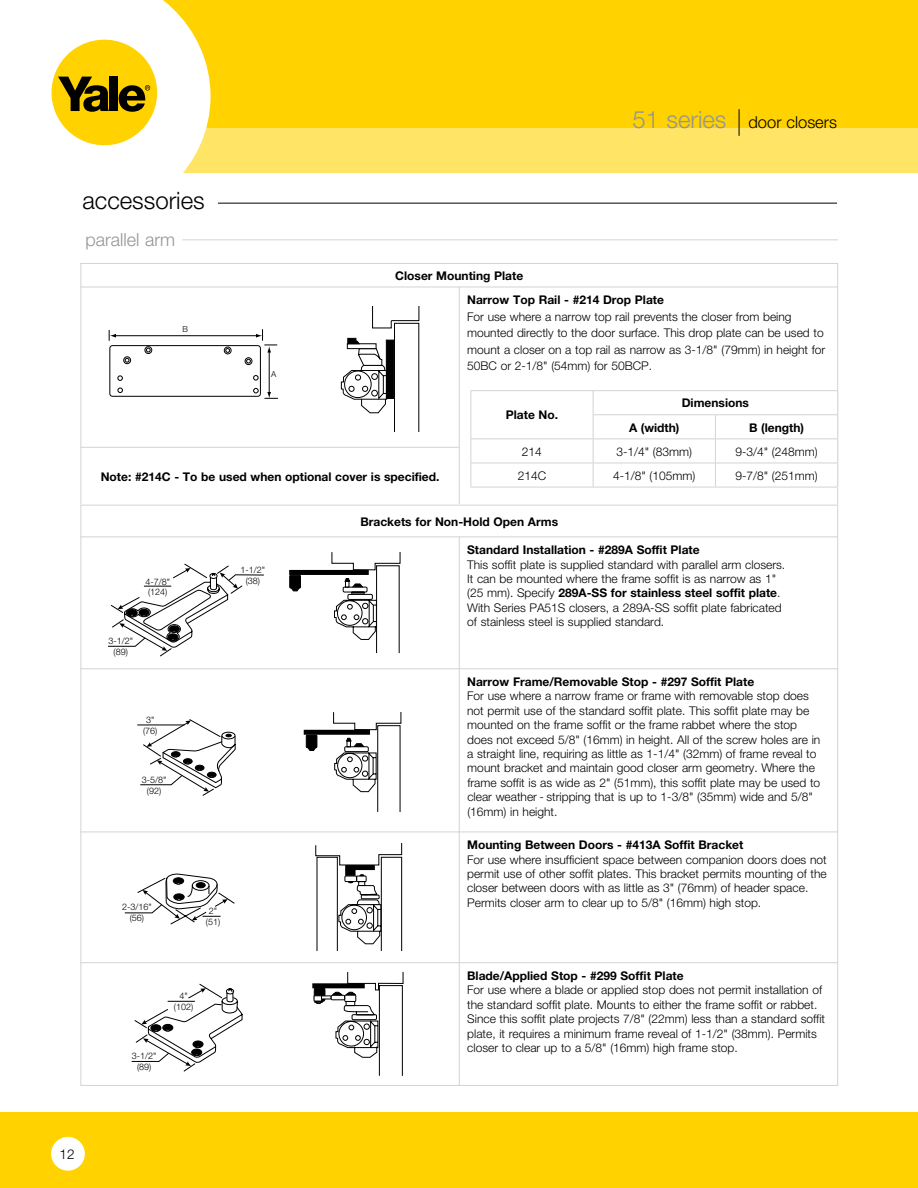
<style>
.page{position:relative;width:918px;height:1188px;background:#fff}
.page>*{position:absolute;margin:0;border:0;box-sizing:border-box;transform-origin:0 0}
.t1{font:300 24px "Helvetica Neue";color:#000}
.t2{font:300 18px "Helvetica Neue";color:#939598}
.t3{font:300 16.5px "Helvetica Neue";color:#000}
.t4{font:300 13.5px "Helvetica Neue";color:#000}
.t5{font:300 12px/14.4px "Helvetica Neue";color:#000}
.t6{font:700 12px/24.3px "Helvetica Neue";color:#000}
.t7{font:300 9px/10.8px "Helvetica Neue";color:#000;text-align:center}
.t8{font:300 8.25px "Helvetica Neue";color:#000}
.s1{font-size:24px;color:#939598}
.s2{font-weight:700}
</style>
<div class="page">
<hr style="left:81px;top:263px;width:1px;height:242px;background:#d1d3d4">
<hr style="left:459px;top:287px;width:1px;height:218px;background:#d1d3d4">
<hr style="left:837px;top:263px;width:1px;height:242px;background:#d1d3d4">
<hr style="left:81px;top:263px;width:757px;height:1px;background:#d1d3d4">
<hr style="left:81px;top:287px;width:757px;height:1px;background:#d1d3d4">
<hr style="left:81px;top:447px;width:379px;height:1px;background:#d1d3d4">
<svg style="left:108px;top:552px;width:292px;height:104px"></svg>
<svg style="left:140px;top:719px;width:96px;height:77px"></svg>
<div style="left:304px;top:730px;width:66px;height:5px;background:#000"></div>
<div style="left:306px;top:735px;width:11px;height:13px;background:#000"></div>
<div style="left:306px;top:735px;width:11px;height:13px;border:1px solid #000"></div>
<svg style="left:307px;top:747px;width:9px;height:4px"></svg>
<svg style="left:333px;top:712px;width:68px;height:100px"></svg>
<hr style="left:137px;top:725px;width:48px;height:1px;background:#000">
<svg style="left:125px;top:843px;width:277px;height:109px"></svg>
<svg style="left:132px;top:972px;width:271px;height:104px"></svg>
<hr style="left:81px;top:505px;width:1px;height:581px;background:#d1d3d4">
<hr style="left:459px;top:537px;width:1px;height:549px;background:#d1d3d4">
<hr style="left:837px;top:505px;width:1px;height:581px;background:#d1d3d4">
<hr style="left:81px;top:505px;width:757px;height:1px;background:#d1d3d4">
<hr style="left:81px;top:537px;width:757px;height:1px;background:#d1d3d4">
<hr style="left:81px;top:668px;width:757px;height:1px;background:#d1d3d4">
<hr style="left:81px;top:832px;width:757px;height:1px;background:#d1d3d4">
<hr style="left:81px;top:962px;width:757px;height:1px;background:#d1d3d4">
<hr style="left:81px;top:1085px;width:757px;height:1px;background:#d1d3d4">
<hr style="left:470px;top:390px;width:123px;height:1px;background:#d1d3d4">
<hr style="left:593px;top:390px;width:122px;height:1px;background:#d1d3d4">
<hr style="left:715px;top:390px;width:123px;height:1px;background:#d1d3d4">
<svg style="left:470px;top:391px;width:367px;height:96px"></svg>
<hr style="left:470px;top:487px;width:123px;height:1px;background:#d1d3d4">
<hr style="left:593px;top:487px;width:122px;height:1px;background:#d1d3d4">
<hr style="left:715px;top:487px;width:123px;height:1px;background:#d1d3d4">
<svg style="left:109px;top:329px;width:169px;height:70px"></svg>
<svg style="left:340px;top:306px;width:80px;height:126px"></svg>
<div style="left:386px;top:340px;width:8px;height:59px;background:#000;border:1px solid #000"></div>
<div style="left:136px;top:0;width:782px;height:136px;background:#ffd200"></div>
<div style="left:123px;top:128px;width:795px;height:44px;background:#ffe466"></div>
<svg style="left:51px;top:0;width:160px;height:173px;fill:#fff"></svg>
<div style="left:52px;top:40px;width:105px;height:105px;background:#ffd200;border-radius:50%"></div>
<svg style="left:58px;top:77px;width:51px;height:35px"></svg>
<div style="left:110px;top:77px;width:8px;height:34px;background:#000"></div>
<svg style="left:119px;top:85px;width:31px;height:27px"></svg>
<div style="left:0;top:1112px;width:918px;height:76px;background:#ffd200"></div>
<div style="left:51px;top:1137px;width:34px;height:34px;background:#fff;border-radius:50%"></div>
<svg style="left:739px;top:109px;width:1px;height:27px"></svg>
<hr style="left:218px;top:203px;width:619px;height:1px;background:#000">
<div style="left:906px;top:0;width:12px;height:136px;background:#ffd200"></div>
<div style="left:906px;top:129px;width:12px;height:44px;background:#ffe466"></div>
<hr style="left:182px;top:239px;width:656px;height:1px;background:#d1d3d4">
<h1 class="t1" style="left:82px;top:186px;width:124px">accessories</h1>
<h2 class="t2" style="left:86px;top:228px;width:91px">parallel arm</h2>
<p class="t8" style="left:183px;top:324px;width:7px">B</p>
<p class="t8" style="left:271px;top:369px;width:7px">A</p>
<h3 class="t3" style="left:632px;top:112px;width:206px"><span class="s1">51 series</span> door closers</h3>
<p class="t6" style="left:467px;top:263px;width:198px;text-indent:-72px">Closer Mounting Plate<br>Narrow Top Rail - #214 Drop Plate</p>
<p class="t5" style="left:467px;top:308px;width:360px;line-height:16.5px">For use where a narrow top rail prevents the closer from being mounted directly to the door surface. This drop plate can be used to mount a closer on a top rail as narrow as 3-1/8" (79mm) in height for 50BC or 2-1/8" (54mm) for 50BCP.</p>
<p class="t6" style="left:506px;top:403px;width:54px">Plate No.</p>
<p class="t6" style="left:682px;top:391px;width:69px">Dimensions</p>
<p class="t6" style="left:629px;top:415px;width:52px">A (width)</p>
<p class="t6" style="left:749px;top:415px;width:56px">B (length)</p>
<p class="t5" style="left:522px;top:444px;width:22px">214</p>
<p class="t5" style="left:616px;top:444px;width:77px">3-1/4" (83mm)</p>
<p class="t5" style="left:735px;top:444px;width:84px">9-3/4" (248mm)</p>
<p class="t5" style="left:518px;top:468px;width:30px">214C</p>
<p class="t5" style="left:613px;top:468px;width:84px">4-1/8" (105mm)</p>
<p class="t5" style="left:735px;top:468px;width:84px">9-7/8" (251mm)</p>
<p class="t6" style="left:101px;top:464px;width:340px">Note: #214C - To be used when optional cover is specified.</p>
<p class="t6" style="left:360px;top:509px;width:199px">Brackets for Non-Hold Open Arms</p>
<p class="t6" style="left:467px;top:537px;width:234px">Standard Installation - #289A Soffit Plate</p>
<p class="t5" style="left:467px;top:557px;width:320px">This soffit plate is supplied standard with parallel arm closers.<br>It can be mounted where the frame soffit is as narrow as 1" (25 mm). Specify <span class="s2">289A-SS for stainless steel soffit plate</span>.<br>With Series PA51S closers, a 289A-SS soffit plate fabricated of stainless steel is supplied standard.</p>
<p class="t7" style="left:241px;top:565px;width:26px">1-1/2"</p>
<p class="t7" style="left:145px;top:576px;width:26px">4-7/8"</p>
<p class="t7" style="left:246px;top:575px;width:16px">(38)</p>
<p class="t7" style="left:148px;top:587px;width:21px">(124)</p>
<p class="t7" style="left:108px;top:635px;width:26px">3-1/2" (89)</p>
<p class="t7" style="left:143px;top:714px;width:16px">3" (76)</p>
<p class="t7" style="left:142px;top:774px;width:26px">3-5/8" (92)</p>
<p class="t7" style="left:122px;top:902px;width:31px">2-3/16" (56)</p>
<p class="t7" style="left:206px;top:905px;width:16px">2" (51)</p>
<p class="t7" style="left:132px;top:1050px;width:26px">3-1/2" (89)</p>
<p class="t7" style="left:174px;top:991px;width:21px">4" (102)</p>
<p class="t6" style="left:467px;top:669px;width:289px">Narrow Frame/Removable Stop - #297 Soffit Plate</p>
<p class="t5" style="left:467px;top:689px;width:355px">For use where a narrow frame or frame with removable stop does not permit use of the standard soffit plate. This soffit plate may be mounted on the frame soffit or the frame rabbet where the stop does not exceed 5/8" (16mm) in height. All of the screw holes are in a straight line, requiring as little as 1-1/4" (32mm) of frame reveal to mount bracket and maintain good closer arm geometry. Where the frame soffit is as wide as 2" (51mm), this soffit plate may be used to clear weather - stripping that is up to 1-3/8" (35mm) wide and 5/8" (16mm) in height.</p>
<p class="t6" style="left:467px;top:832px;width:278px">Mounting Between Doors - #413A Soffit Bracket</p>
<p class="t5" style="left:467px;top:852px;width:361px">For use where insufficient space between companion doors does not permit use of other soffit plates. This bracket permits mounting of the closer between doors with as little as 3" (76mm) of header space.<br>Permits closer arm to clear up to 5/8" (16mm) high stop.</p>
<p class="t6" style="left:467px;top:963px;width:218px">Blade/Applied Stop - #299 Soffit Plate</p>
<p class="t5" style="left:467px;top:983px;width:360px">For use where a blade or applied stop does not permit installation of the standard soffit plate. Mounts to either the frame soffit or rabbet.<br>Since this soffit plate projects 7/8" (22mm) less than a standard soffit plate, it requires a minimum frame reveal of 1-1/2" (38mm). Permits closer to clear up to a 5/8" (16mm) high frame stop.</p>
<p class="t4" style="left:60px;top:1146px;width:17px">12</p>
</div>
